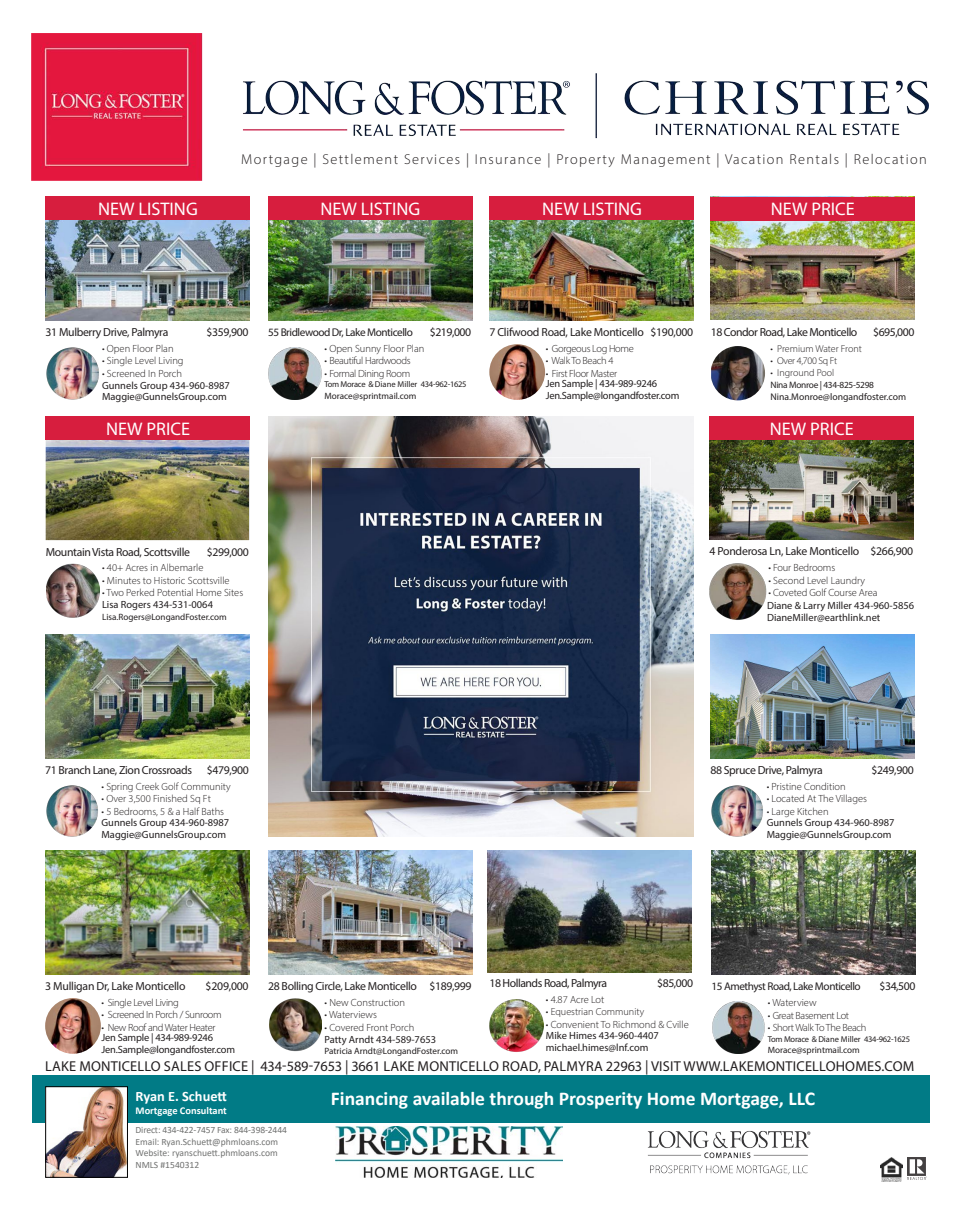
<style>
.page{position:relative;width:968px;height:1215px;background:#fff}
.page>*{position:absolute;margin:0;border:0;box-sizing:border-box;transform-origin:0 0}
.t1{font:700 19.62px "Calibri";color:#fff}
.t2{font:18.25px "Myriad Pro";color:#fff}
.t3{font:14.38px "Myriad Pro";letter-spacing:.015em;color:#231f20}
.t4{font:300 14.38px "Myriad Pro";letter-spacing:.095em;color:#231f20}
.t5{font:700 14.38px "Calibri";color:#fff}
.t6{font:11.75px "Myriad Pro";letter-spacing:-.03em;color:#231f20}
.t7{font:11.25px "Myriad Pro";letter-spacing:-.04em;color:#231f20}
.t8{font:10.38px/11.8px "Myriad Pro";color:#231f20}
.t9{font:300 10.38px/11.8px "Myriad Pro";color:#231f20}
.t10{font:300 10.38px/10.1px "Myriad Pro";letter-spacing:-.03em;color:#231f20}
.t11{font:10.38px/10.1px "Myriad Pro";letter-spacing:-.02em;color:#231f20}
.t12{font:700 10.38px "Calibri";color:#fff}
.t13{font:300 10.12px "Myriad Pro";color:#231f20}
.t14{font:300 10px "Myriad Pro";letter-spacing:-.005em;color:#231f20}
.t15{font:300 10px "Myriad Pro";letter-spacing:-.03em;color:#231f20}
.t16{font:9.62px/11.5px "Calibri";color:#717271}
.t17{font:9.62px "Myriad Pro";color:#231f20}
.t18{font:9.38px "Myriad Pro";letter-spacing:-.03em;color:#231f20}
.t19{font:9.12px "Myriad Pro";color:#231f20}
.t20{font:8.5px "Myriad Pro";letter-spacing:-.03em;color:#231f20}
.s1{font-weight:300}
.s2{font-weight:400}
.s3{font-size:10.38px}
</style>
<div class="page">
<img style="left:31px;top:34px;width:897px;height:146px">
<img style="left:880px;top:1157px;width:22px;height:24px">
<svg style="left:907px;top:1157px;width:19px;height:23px"></svg>
<div style="left:33px;top:1075px;width:896px;height:47px;background:#017b86"></div>
<img style="left:268px;top:416px;width:425px;height:420px">
<img style="left:710px;top:634px;width:204px;height:124px">
<img style="left:711px;top:785px;width:52px;height:52px">
<img style="left:711px;top:221px;width:203px;height:99px">
<img style="left:711px;top:346px;width:54px;height:54px">
<div style="left:710px;top:197px;width:204px;height:24px;background:#d71e3e"></div>
<img style="left:709px;top:416px;width:205px;height:124px">
<img style="left:709px;top:563px;width:58px;height:57px">
<div style="left:709px;top:416px;width:204px;height:24px;background:#d71e3e"></div>
<img style="left:268px;top:850px;width:204px;height:124px">
<img style="left:269px;top:998px;width:52px;height:54px">
<img style="left:45px;top:850px;width:204px;height:124px">
<img style="left:45px;top:998px;width:56px;height:56px;border-radius:28px">
<img style="left:46px;top:220px;width:203px;height:101px">
<img style="left:47px;top:347px;width:52px;height:53px">
<div style="left:46px;top:197px;width:203px;height:23px;background:#d71e3e"></div>
<img style="left:488px;top:851px;width:203px;height:121px">
<img style="left:489px;top:999px;width:55px;height:53px">
<img style="left:45px;top:634px;width:204px;height:124px">
<img style="left:46px;top:785px;width:52px;height:52px">
<img style="left:711px;top:851px;width:204px;height:124px">
<img style="left:712px;top:1002px;width:53px;height:51px">
<img style="left:489px;top:220px;width:204px;height:101px">
<img style="left:489px;top:344px;width:56px;height:56px;border-radius:28px">
<div style="left:489px;top:197px;width:204px;height:23px;background:#d71e3e"></div>
<img style="left:268px;top:220px;width:204px;height:101px">
<img style="left:268px;top:347px;width:54px;height:52px">
<div style="left:268px;top:197px;width:204px;height:23px;background:#d71e3e"></div>
<img style="left:46px;top:440px;width:203px;height:100px">
<img style="left:47px;top:564px;width:53px;height:54px">
<div style="left:46px;top:416px;width:204px;height:24px;background:#d71e3e"></div>
<img style="left:335px;top:1127px;width:228px;height:51px">
<img style="left:47px;top:1089px;width:79px;height:87px">
<div style="left:45px;top:1087px;width:83px;height:91px;border:1px solid #000"></div>
<img style="left:647px;top:1130px;width:164px;height:45px">
<p class="t2" style="left:98px;top:198px;width:101px">NEW LISTING</p>
<p class="t4" style="left:241px;top:151px;width:687px">Mortgage | Settlement Services | Insurance | Property Management | Vacation Rentals | Relocation</p>
<p class="t2" style="left:320px;top:198px;width:101px">NEW LISTING</p>
<p class="t2" style="left:542px;top:198px;width:101px">NEW LISTING</p>
<p class="t2" style="left:770px;top:198px;width:85px">NEW PRICE</p>
<p class="t6" style="left:46px;top:325px;width:124px">31 Mulberry Drive, Palmyra</p>
<p class="t6" style="left:206px;top:325px;width:44px">$359,900</p>
<p class="t9" style="left:102px;top:342px;width:73px">• Open Floor Plan</p>
<p class="t9" style="left:102px;top:355px;width:83px">• Single Level Living</p>
<p class="t8" style="left:102px;top:367px;width:129px"><span class="s1">• Screened In Porch<br></span>Gunnels Group 434-960-8987<br>Maggie@GunnelsGroup.com</p>
<p class="t2" style="left:106px;top:417px;width:85px">NEW PRICE</p>
<p class="t7" style="left:268px;top:325px;width:146px">55 Bridlewood Dr, Lake Monticello</p>
<p class="t6" style="left:430px;top:325px;width:43px">$219,000</p>
<p class="t9" style="left:324px;top:342px;width:101px">• Open Sunny Floor Plan</p>
<p class="t10" style="left:324px;top:356px;width:88px">• Beautiful Hardwoods</p>
<p class="t10" style="left:324px;top:368px;width:87px">• Formal Dining Room</p>
<p class="t20" style="left:324px;top:379px;width:144px">Tom Morace &amp; Diane Miller 434-962-1625</p>
<p class="t19" style="left:324px;top:390px;width:93px">Morace@sprintmail.com</p>
<p class="t6" style="left:489px;top:325px;width:205px">7 Clifwood Road, Lake Monticello $190,000</p>
<p class="t10" style="left:545px;top:343px;width:90px">• Gorgeous Log Home</p>
<p class="t10" style="left:545px;top:356px;width:69px">• Walk To Beach 4</p>
<p class="t11" style="left:545px;top:368px;width:113px"><span class="s1">• First Floor Master<br></span>Jen Sample | 434-989-9246</p>
<p class="t11" style="left:545px;top:390px;width:135px">Jen.Sample@longandfoster.com</p>
<p class="t6" style="left:710px;top:324px;width:148px">18 Condor Road, Lake Monticello</p>
<p class="t6" style="left:873px;top:324px;width:43px">$695,000</p>
<p class="t14" style="left:770px;top:343px;width:93px">• Premium Water Front</p>
<p class="t15" style="left:770px;top:355px;width:68px">• Over 4,700 Sq Ft</p>
<p class="t14" style="left:770px;top:367px;width:65px">• Inground Pool</p>
<p class="t18" style="left:770px;top:379px;width:105px">Nina Monroe | 434-825-5298</p>
<p class="t17" style="left:770px;top:391px;width:137px">Nina.Monroe@longandfoster.com</p>
<p class="t2" style="left:769px;top:417px;width:85px">NEW PRICE</p>
<p class="t6" style="left:46px;top:544px;width:146px">Mountain Vista Road, Scottsville</p>
<p class="t6" style="left:207px;top:544px;width:44px">$299,000</p>
<p class="t9" style="left:102px;top:562px;width:103px">• 40+ Acres in Albemarle</p>
<p class="t9" style="left:102px;top:575px;width:129px">• Minutes to Historic Scottsville</p>
<p class="t9" style="left:102px;top:587px;width:143px">• Two Perked Potential Home Sites<br><span class="s2">Lisa Rogers 434-531-0064</span></p>
<p class="t19" style="left:102px;top:611px;width:126px">Lisa.Rogers@LongandFoster.com</p>
<p class="t6" style="left:709px;top:544px;width:205px">4 Ponderosa Ln, Lake Monticello $266,900</p>
<p class="t9" style="left:768px;top:562px;width:68px">• Four Bedrooms</p>
<p class="t9" style="left:768px;top:574px;width:98px">• Second Level Laundry</p>
<p class="t8" style="left:767px;top:586px;width:149px;line-height:13px"><span class="s1">• Coveted Golf Course Area<br></span>Diane &amp; Larry Miller 434-960-5856</p>
<p class="t8" style="left:767px;top:611px;width:115px">DianeMiller@earthlink.net</p>
<p class="t6" style="left:45px;top:762px;width:205px">71 Branch Lane, Zion Crossroads $479,900</p>
<p class="t9" style="left:101px;top:780px;width:131px">• Spring Creek Golf Community</p>
<p class="t9" style="left:101px;top:793px;width:111px">• Over 3,500 Finished Sq Ft</p>
<p class="t8" style="left:101px;top:805px;width:129px"><span class="s1">• 5 Bedrooms, 5 &amp; a Half Baths<br></span>Gunnels Group 434-960-8987<br>Maggie@GunnelsGroup.com</p>
<p class="t6" style="left:710px;top:762px;width:114px">88 Spruce Drive, Palmyra</p>
<p class="t6" style="left:871px;top:762px;width:44px">$249,900</p>
<p class="t9" style="left:766px;top:780px;width:80px">• Pristine Condition</p>
<p class="t9" style="left:766px;top:793px;width:102px">• Located At The Villages</p>
<p class="t8" style="left:766px;top:805px;width:129px"><span class="s1">• Large Kitchen<br></span>Gunnels Group 434-960-8987<br>Maggie@GunnelsGroup.com</p>
<p class="t6" style="left:45px;top:979px;width:142px">3 Mulligan Dr, Lake Monticello</p>
<p class="t6" style="left:206px;top:979px;width:44px">$209,000</p>
<p class="t10" style="left:102px;top:997px;width:79px">• Single Level Living</p>
<p class="t10" style="left:102px;top:1010px;width:122px">• Screened In Porch / Sunroom</p>
<p class="t10" style="left:101px;top:1022px;width:115px">• New Roof and Water Heater<br><span class="s2">Jen Sample | 434-989-9246</span></p>
<p class="t11" style="left:101px;top:1044px;width:135px">Jen.Sample@longandfoster.com</p>
<p class="t6" style="left:268px;top:979px;width:205px">28 Bolling Circle, Lake Monticello $189,999</p>
<p class="t9" style="left:324px;top:996px;width:82px">• New Construction</p>
<p class="t9" style="left:324px;top:1009px;width:54px">• Waterviews</p>
<p class="t8" style="left:324px;top:1021px;width:113px"><span class="s1">• Covered Front Porch<br></span>Patty Arndt 434-589-7653</p>
<p class="t19" style="left:324px;top:1046px;width:135px">Patricia Arndt@LongandFoster.com</p>
<p class="t6" style="left:489px;top:976px;width:119px">18 Hollands Road, Palmyra</p>
<p class="t6" style="left:657px;top:976px;width:37px">$85,000</p>
<p class="t9" style="left:546px;top:993px;width:60px">• 4.87 Acre Lot</p>
<p class="t13" style="left:546px;top:1006px;width:100px"><span class="s3">•</span> Equestrian Community</p>
<p class="t8" style="left:546px;top:1018px;width:144px"><span class="s1">• Convenient To Richmond &amp; Cville<br></span>Mike Himes 434-960-4407 michael.himes@lnf.com</p>
<p class="t7" style="left:711px;top:980px;width:151px">15 Amethyst Road, Lake Monticello</p>
<p class="t6" style="left:879px;top:979px;width:37px">$34,500</p>
<p class="t9" style="left:767px;top:997px;width:50px">• Waterview</p>
<p class="t10" style="left:767px;top:1010px;width:83px">• Great Basement Lot</p>
<p class="t10" style="left:767px;top:1023px;width:100px">• Short Walk To The Beach</p>
<p class="t20" style="left:767px;top:1033px;width:144px">Tom Morace &amp; Diane Miller 434-962-1625</p>
<p class="t19" style="left:767px;top:1045px;width:93px">Morace@sprintmail.com</p>
<p class="t3" style="left:45px;top:1058px;width:870px">LAKE MONTICELLO SALES OFFICE | 434-589-7653 | 3661 LAKE MONTICELLO ROAD, PALMYRA 22963 | VISIT WWW.LAKEMONTICELLOHOMES.COM</p>
<p class="t5" style="left:135px;top:1086px;width:93px">Ryan E. Schuett</p>
<p class="t12" style="left:135px;top:1103px;width:93px">Mortgage Consultant</p>
<p class="t16" style="left:135px;top:1124px;width:153px">Direct: 434-422-7457 Fax: 844-398-2444<br>Email: Ryan.Schuett@phmloans.com<br>Website: ryanschuett.phmloans.com<br>NMLS #1540312</p>
<p class="t1" style="left:331px;top:1084px;width:485px">Financing available through Prosperity Home Mortgage, LLC</p>
</div>
